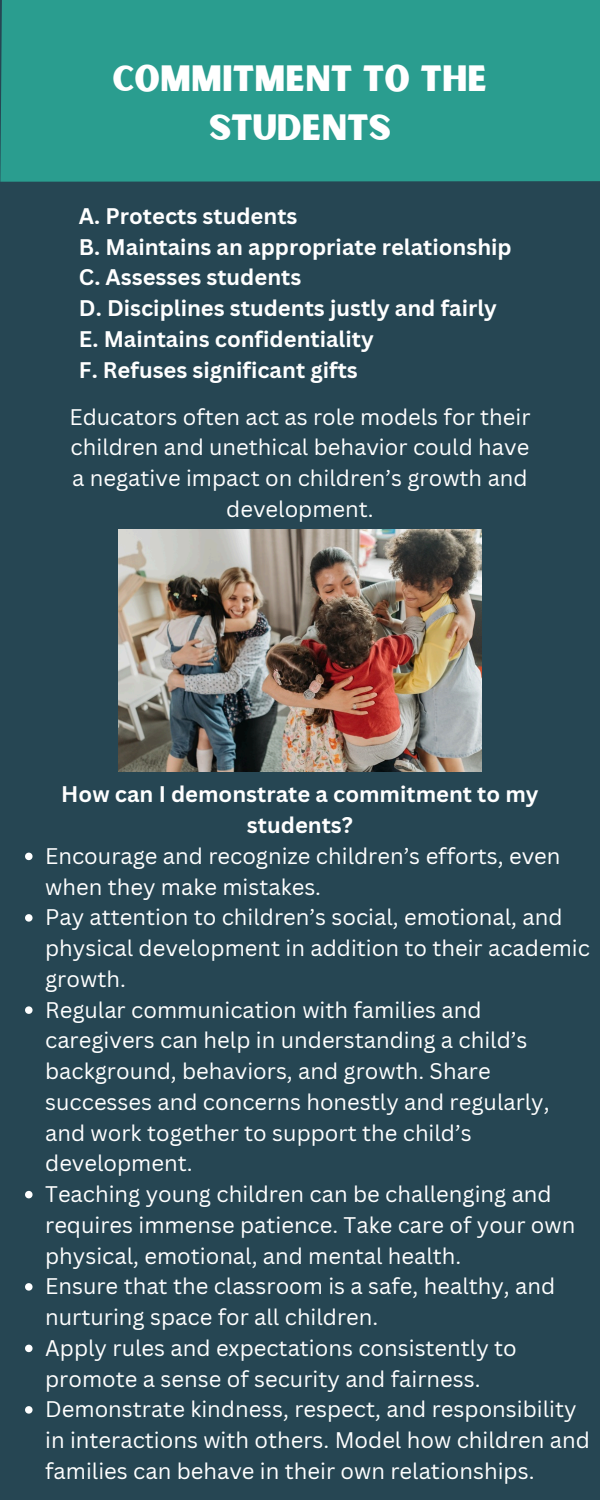
<style>
.page{position:relative;width:600px;height:1500px;background:#264653}
.page>*{position:absolute;margin:0;border:0;box-sizing:border-box;transform-origin:0 0}
.t1{font:35px/48.8px "Sunborn Sans One";color:#fff;text-align:center}
.t2{font:22px/30.8px "Canva Sans";color:#fff;text-align:center}
.t3{font:700 22px/30.8px "Canva Sans";color:#fff}
</style>
<div class="page">
<div style="left:0;top:0;width:600px;height:182px;background:#2a9d8f"></div>
<img style="left:119px;top:530px;width:362px;height:241px">
<svg style="left:25px;top:853px;width:8px;height:7px"></svg>
<svg style="left:25px;top:914px;width:8px;height:8px"></svg>
<svg style="left:25px;top:1006px;width:8px;height:8px"></svg>
<svg style="left:25px;top:1191px;width:8px;height:7px"></svg>
<svg style="left:25px;top:1283px;width:8px;height:8px"></svg>
<svg style="left:25px;top:1345px;width:8px;height:7px"></svg>
<svg style="left:25px;top:1406px;width:8px;height:8px"></svg>
<h1 class="t1" style="left:112px;top:56px;width:377px">COMMITMENT TO THE<br>STUDENTS</h1>
<p class="t3" style="left:79px;top:200px;width:434px">A. Protects students<br>B. Maintains an appropriate relationship<br>C. Assesses students<br>D. Disciplines students justly and fairly<br>E. Maintains confidentiality<br>F. Refuses significant gifts</p>
<p class="t2" style="left:69px;top:401px;width:463px">Educators often act as role models for their children and unethical behavior could have a negative impact on children’s growth and development.</p>
<p class="t3" style="left:61px;top:778px;width:479px;text-align:center">How can I demonstrate a commitment to my students?</p>
<p class="t2" style="left:45px;top:840px;width:546px;text-align:left">Encourage and recognize children’s efforts, even when they make mistakes.<br>Pay attention to children’s social, emotional, and physical development in addition to their academic growth.<br>Regular communication with families and caregivers can help in understanding a child’s background, behaviors, and growth. Share successes and concerns honestly and regularly, and work together to support the child’s development.<br>Teaching young children can be challenging and requires immense patience. Take care of your own physical, emotional, and mental health.<br>Ensure that the classroom is a safe, healthy, and nurturing space for all children.<br>Apply rules and expectations consistently to promote a sense of security and fairness.<br>Demonstrate kindness, respect, and responsibility in interactions with others. Model how children and families can behave in their own relationships.</p>
</div>
